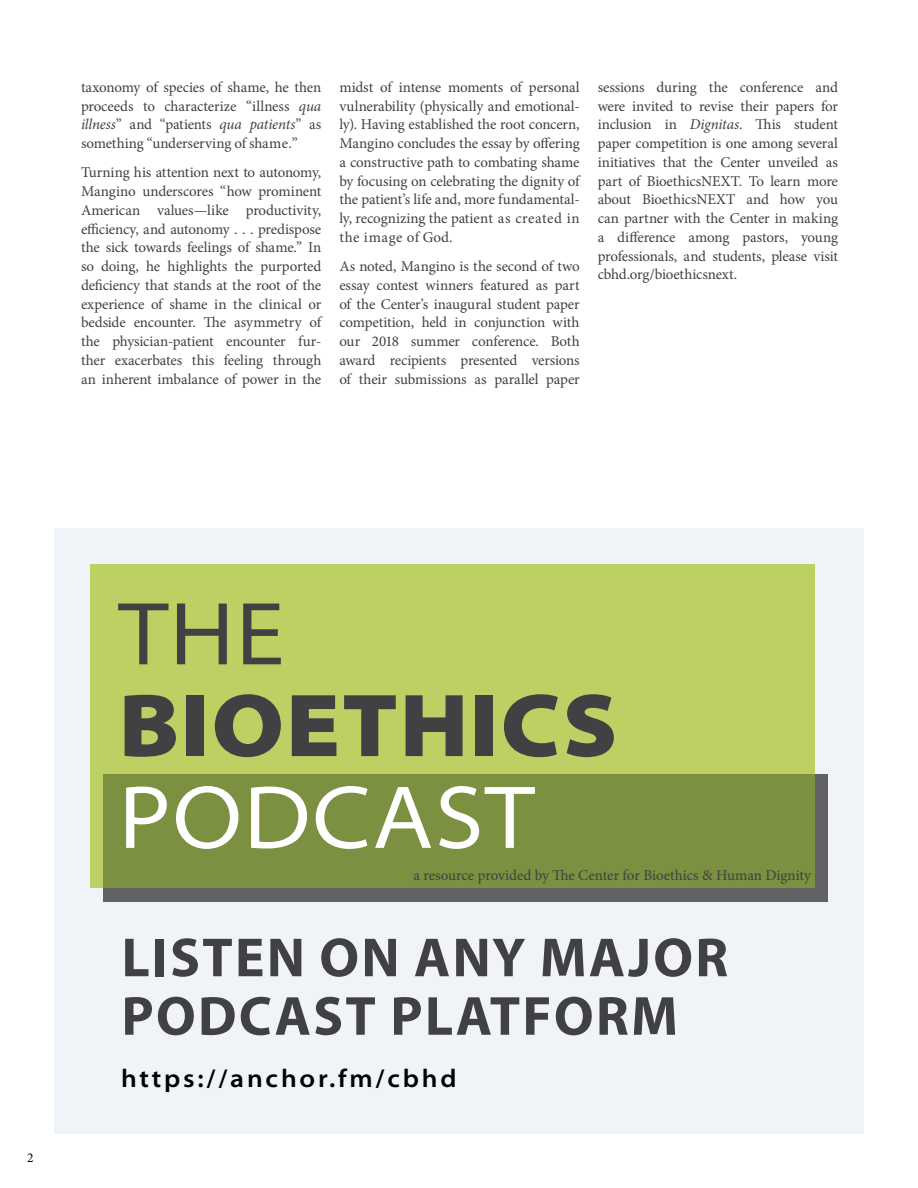
<style>
.page{position:relative;width:918px;height:1188px;background:#fff}
.page>*{position:absolute;margin:0;border:0;box-sizing:border-box;transform-origin:0 0}
.t1{font:900 semi-expanded 90.15px "Myriad Pro";letter-spacing:.02em;color:#414042}
.t2{font:semi-expanded 90.15px "Myriad Pro";letter-spacing:.02em;color:#fff}
.t3{font:semi-expanded 90.15px "Myriad Pro";color:#414042}
.t4{font:700 55.5px/58.5px "Myriad Pro";letter-spacing:.04em;color:#414042}
.t5{font:600 semi-expanded 25.5px "Myriad Pro";letter-spacing:.11em;color:#000}
.t6{font:15px/18.8px "Minion Pro";letter-spacing:-.005em;color:#414042;text-align:justify}
.t7{font:13.5px "Minion Pro";color:#000}
.s1{font-style:italic}
</style>
<div class="page">
<div style="left:54px;top:528px;width:810px;height:606px;background:#f0f4f8"></div>
<div style="left:103px;top:774px;width:725px;height:127px;background:#626264"></div>
<div style="left:90px;top:564px;width:725px;height:324px;background:#bcd064"></div>
<div style="left:103px;top:774px;width:712px;height:114px;background:#7b9040"></div>
<p class="t6" style="left:81px;top:78px;width:242px">taxonomy of species of shame, he then proceeds to characterize “illness <span class="s1">qua illness</span>” and “patients <span class="s1">qua patients</span>” as something “underserving of shame.”</p>
<p class="t6" style="left:81px;top:163px;width:242px">Turning his attention next to autonomy, Mangino underscores “how prominent American values—like productivity, efficiency, and autonomy . . . predispose the sick towards feelings of shame.” In so doing, he highlights the purported deficiency that stands at the root of the experience of shame in the clinical or bedside encounter. The asymmetry of the physician-patient encounter fur&shy;ther exacerbates this feeling through an inherent imbalance of power in the</p>
<p class="t6" style="left:339px;top:78px;width:242px">midst of intense moments of personal vulnerability (physically and emotional&shy;ly). Having established the root concern, Mangino concludes the essay by offering a constructive path to combating shame by focusing on celebrating the dignity of the patient’s life and, more fundamental&shy;ly, recognizing the patient as created in the image of God.</p>
<p class="t6" style="left:339px;top:257px;width:242px">As noted, Mangino is the second of two essay contest winners featured as part of the Center’s inaugural student paper competition, held in conjunction with our 2018 summer conference. Both award recipients presented versions of their submissions as parallel paper</p>
<p class="t6" style="left:598px;top:78px;width:242px">sessions during the conference and were invited to revise their papers for inclusion in <span class="s1">Dignitas</span>. This student paper competition is one among several initiatives that the Center unveiled as part of BioethicsNEXT. To learn more about BioethicsNEXT and how you can partner with the Center in making a difference among pastors, young professionals, and students, please visit cbhd.org/bioethicsnext.</p>
<p class="t7" style="left:27px;top:1148px;width:8px">2</p>
<h1 class="t3" style="left:119px;top:578px;width:167px">THE</h1>
<h1 class="t1" style="left:119px;top:665px;width:500px">BIOETHICS</h1>
<h1 class="t2" style="left:119px;top:761px;width:417px">PODCAST</h1>
<p class="t6" style="left:413px;top:866px;width:399px">a resource provided by The Center for Bioethics &amp; Human Dignity</p>
<h2 class="t4" style="left:121px;top:926px;width:608px">LISTEN ON ANY MAJOR<br>PODCAST PLATFORM</h2>
<h3 class="t5" style="left:121px;top:1062px;width:337px">https://anchor.fm/cbhd</h3>
</div>
